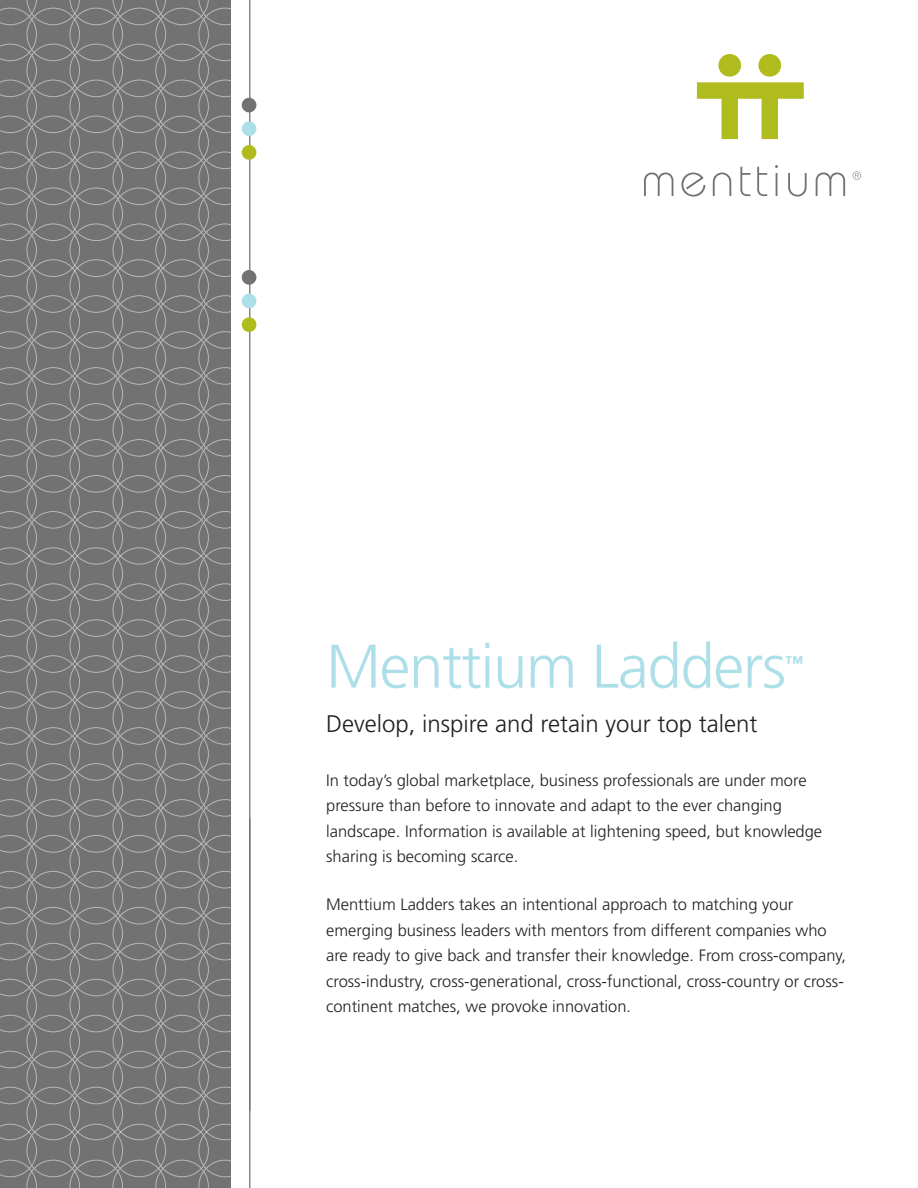
<style>
.page{position:relative;width:918px;height:1188px;background:#fff}
.page>*{position:absolute;margin:0;border:0;box-sizing:border-box;transform-origin:0 0}
.t1{font:300 61.5px "Frutiger";letter-spacing:-.02em;color:#addfe9}
.t2{font:300 24px "Frutiger";color:#231f20}
.t3{font:700 18.45px "Frutiger";color:#addfe9}
.t4{font:300 16.5px/25.5px "Frutiger";color:#231f20}
</style>
<div class="page">
<svg style="left:644px;top:173px;width:29px;height:23px"></svg>
<svg style="left:681px;top:173px;width:24px;height:24px"></svg>
<svg style="left:713px;top:173px;width:18px;height:23px"></svg>
<svg style="left:740px;top:167px;width:10px;height:29px"></svg>
<svg style="left:757px;top:167px;width:10px;height:29px"></svg>
<svg style="left:775px;top:165px;width:3px;height:31px"></svg>
<svg style="left:788px;top:173px;width:19px;height:24px"></svg>
<svg style="left:816px;top:173px;width:29px;height:23px"></svg>
<svg style="left:853px;top:171px;width:8px;height:9px"></svg>
<svg style="left:697px;top:82px;width:107px;height:57px"></svg>
<div style="left:718px;top:54px;width:23px;height:23px;background:#b0bb1d;border-radius:50%"></div>
<div style="left:758px;top:54px;width:23px;height:23px;background:#b0bb1d;border-radius:50%"></div>
<hr style="left:249px;top:0;width:1px;height:1188px;background:#717271">
<div style="left:242px;top:121px;width:14px;height:15px;background:#addfe9;border-radius:50%"></div>
<div style="left:242px;top:145px;width:14px;height:15px;background:#b0bb1d;border-radius:50%"></div>
<div style="left:242px;top:98px;width:14px;height:14px;background:#717271;border-radius:50%"></div>
<div style="left:242px;top:294px;width:14px;height:14px;background:#addfe9;border-radius:50%"></div>
<div style="left:242px;top:317px;width:14px;height:15px;background:#b0bb1d;border-radius:50%"></div>
<div style="left:242px;top:270px;width:14px;height:15px;background:#717271;border-radius:50%"></div>
<svg style="left:0;top:0;width:230px;height:1188px"></svg>
<p class="t1" style="left:326px;top:632px;width:461px">Menttium Ladders</p>
<p class="t3" style="left:785px;top:652px;width:20px">™</p>
<p class="t2" style="left:326px;top:710px;width:433px">Develop, inspire and retain your top talent</p>
<p class="t4" style="left:326px;top:768px;width:498px">In today’s global marketplace, business professionals are under more pressure than before to innovate and adapt to the ever changing landscape. Information is available at lightening speed, but knowledge sharing is becoming scarce.</p>
<p class="t4" style="left:326px;top:892px;width:521px">Menttium Ladders takes an intentional approach to matching your emerging business leaders with mentors from different companies who are ready to give back and transfer their knowledge. From cross-company, cross-industry, cross-generational, cross-functional, cross-country or cross&shy;continent matches, we provoke innovation.</p>
</div>
